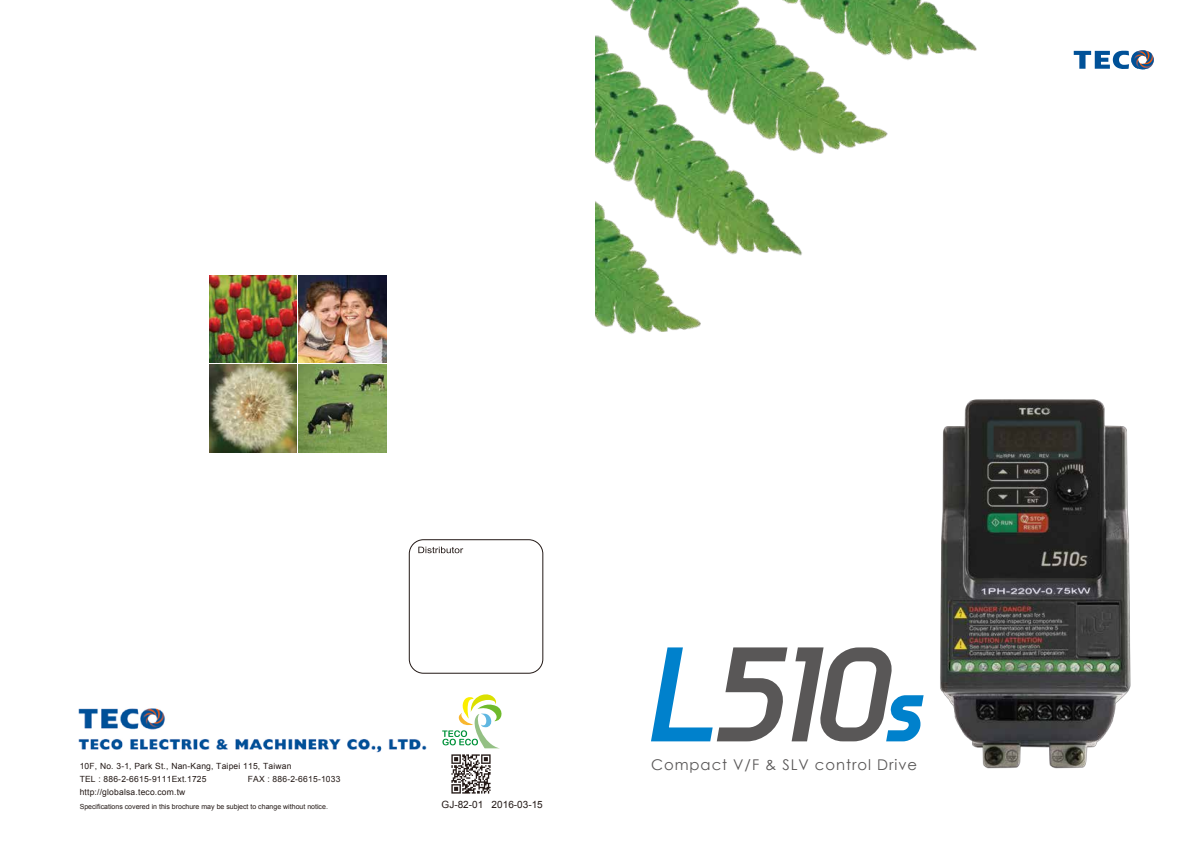
<style>
.page{position:relative;width:1191px;height:842px;background:#fff}
.page>*{position:absolute;margin:0;border:0;box-sizing:border-box;transform-origin:0 0}
.t1{font:14.8px "Century Gothic";letter-spacing:.065em;color:#595757}
.t2{font:10px "Arial";color:#221815}
.t3{font:8.5px/13px "Arial";letter-spacing:.025em;color:#221815}
.t4{font:7px "Arial";color:#221815}
</style>
<div class="page">
<img style="left:595px;top:0;width:559px;height:334px">
<img style="left:209px;top:275px;width:87px;height:87px">
<img style="left:299px;top:275px;width:87px;height:87px">
<img style="left:209px;top:365px;width:87px;height:87px">
<img style="left:299px;top:365px;width:87px;height:87px">
<svg style="left:1073px;top:50px;width:80px;height:20px"></svg>
<svg style="left:651px;top:647px;width:66px;height:95px"></svg>
<svg style="left:418px;top:547px;width:45px;height:6px"></svg>
<img style="left:78px;top:708px;width:349px;height:45px">
<div style="left:409px;top:539px;width:134px;height:134px;border:1px solid #221815;border-radius:14px"></div>
<svg style="left:442px;top:694px;width:60px;height:54px"></svg>
<img style="left:717px;top:399px;width:414px;height:370px">
<img style="left:451px;top:754px;width:40px;height:40px">
<p class="t3" style="left:80px;top:759px;width:213px">10F, No. 3-1, Park St., Nan-Kang, Taipei 115, Taiwan<br>TEL : 886-2-6615-9111Ext.1725</p>
<p class="t3" style="left:248px;top:772px;width:94px">FAX : 886-2-6615-1033</p>
<p class="t3" style="left:80px;top:785px;width:107px">http://globalsa.teco.com.tw</p>
<p class="t4" style="left:80px;top:802px;width:250px">Specifications covered in this brochure may be subject to change without notice.</p>
<p class="t2" style="left:441px;top:798px;width:103px">GJ-82-01 2016-03-15</p>
<h1 class="t1" style="left:651px;top:754px;width:268px">Compact V/F &amp; SLV control Drive</h1>
</div>
